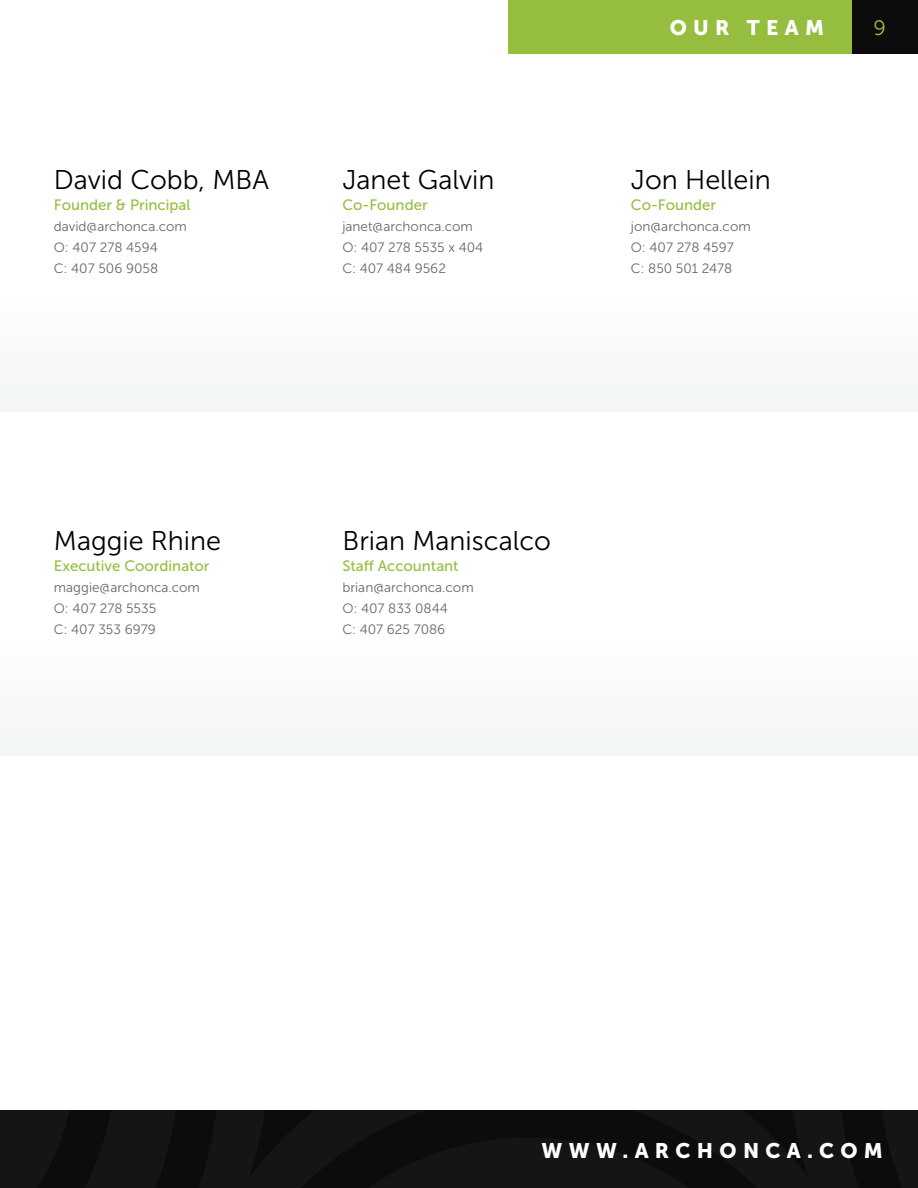
<style>
.page{position:relative;width:918px;height:1188px;background:#fff}
.page>*{position:absolute;margin:0;border:0;box-sizing:border-box;transform-origin:0 0}
.t1{font:27px "Museo Sans 300";color:#000}
.t2{font:21px "Museo Sans 900";letter-spacing:.3em;color:#fff}
.t3{font:21px "Museo Sans 300";color:#96be3e}
.t4{font:15px "Museo Sans 500";color:#96be3e}
.t5{font:13.5px/21px "Museo Sans 300";color:#63696b}
</style>
<div class="page">
<svg style="left:20px;top:1110px;width:898px;height:78px;background:#111112"></svg>
<div style="left:0;top:1110px;width:20px;height:78px;background:#151516"></div>
<div style="left:852px;top:0;width:66px;height:53px;background:#0d0c0d"></div>
<div style="left:508px;top:0;width:344px;height:53px;background:#96be3e"></div>
<h1 class="t1" style="left:54px;top:165px;width:217px">David Cobb, MBA</h1>
<p class="t4" style="left:54px;top:197px;width:138px">Founder &amp; Principal</p>
<p class="t5" style="left:54px;top:216px;width:134px">david@archonca.com<br>O: 407 278 4594<br>C: 407 506 9058</p>
<h1 class="t1" style="left:342px;top:165px;width:153px">Janet Galvin</h1>
<p class="t4" style="left:342px;top:197px;width:87px">Co-Founder</p>
<p class="t5" style="left:342px;top:216px;width:142px">janet@archonca.com<br>O: 407 278 5535 x 404<br>C: 407 484 9562</p>
<h2 class="t2" style="left:670px;top:16px;width:156px">OUR TEAM</h2>
<h2 class="t3" style="left:873px;top:17px;width:14px">9</h2>
<h1 class="t1" style="left:631px;top:165px;width:141px">Jon Hellein</h1>
<p class="t4" style="left:631px;top:197px;width:87px">Co-Founder</p>
<p class="t5" style="left:631px;top:216px;width:121px">jon@archonca.com<br>O: 407 278 4597<br>C: 850 501 2478</p>
<h1 class="t1" style="left:54px;top:526px;width:169px">Maggie Rhine</h1>
<p class="t4" style="left:54px;top:558px;width:157px">Executive Coordinator</p>
<p class="t5" style="left:54px;top:577px;width:148px">maggie@archonca.com<br>O: 407 278 5535<br>C: 407 353 6979</p>
<h1 class="t1" style="left:342px;top:526px;width:210px">Brian Maniscalco</h1>
<p class="t4" style="left:342px;top:558px;width:118px">Staff Accountant</p>
<p class="t5" style="left:342px;top:577px;width:133px">brian@archonca.com<br>O: 407 833 0844<br>C: 407 625 7086</p>
<h2 class="t2" style="left:542px;top:1139px;width:343px">WWW.ARCHONCA.COM</h2>
</div>
